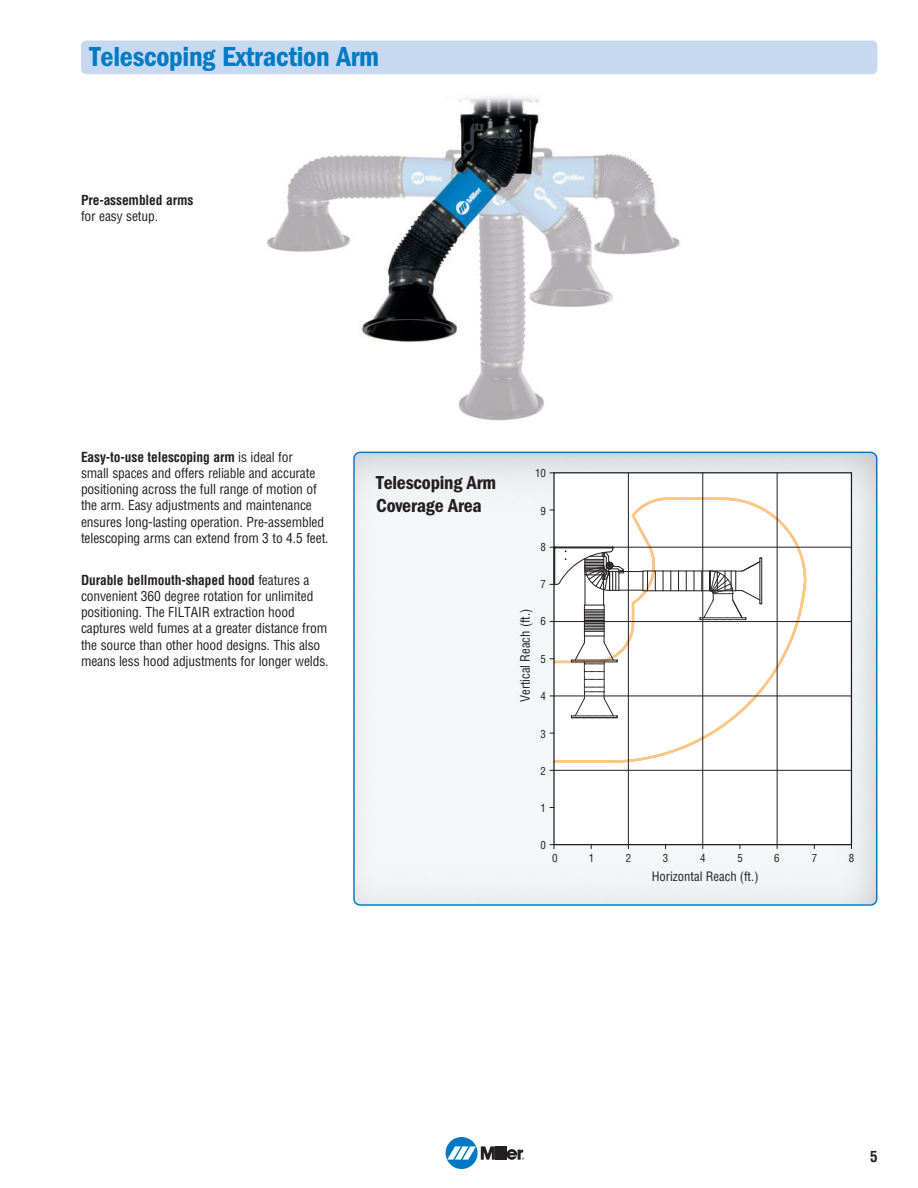
<style>
.page{position:relative;width:918px;height:1188px;background:#fff}
.page>*{position:absolute;margin:0;border:0;box-sizing:border-box;transform-origin:0 0}
.t1{font:28.5px "ITC Franklin Gothic Std Dm Cd";letter-spacing:-.01em;color:#007bc3}
.t2{font:19.5px/22.5px "ITC Franklin Gothic Std Dm Cd";letter-spacing:-.01em;color:#231f20}
.t3{font:700 condensed 15px "Helvetica";color:#231f20}
.t4{font:condensed 13.5px/16.2px "Helvetica";letter-spacing:-.01em;color:#231f20}
.t5{font:700 condensed 13.5px "Helvetica";letter-spacing:-.01em;color:#231f20}
.t6{font:condensed 12.75px "Helvetica";color:#231f20}
.t7{font:condensed 10.8px "Helvetica";color:#231f20}
.s1{font-weight:700}
</style>
<div class="page">
<div style="left:446px;top:1137px;width:32px;height:32px;background:#0079c2;border-radius:50%"></div>
<hr style="left:499px;top:1146px;width:3px;height:14px;background:#231f20">
<hr style="left:503px;top:1146px;width:3px;height:14px;background:#231f20">
<svg style="left:447px;top:1146px;width:52px;height:14px"></svg>
<svg style="left:506px;top:1149px;width:18px;height:11px"></svg>
<svg style="left:353px;top:452px;width:525px;height:454px"></svg>
<img style="left:267px;top:96px;width:413px;height:325px">
<div style="left:554px;top:473px;width:297px;height:372px;background:#fff"></div>
<svg style="left:794px;top:537px;width:14px;height:159px"></svg>
<svg style="left:550px;top:844px;width:5px;height:5px"></svg>
<hr style="left:554px;top:770px;width:297px;height:1px;background:#231f20">
<hr style="left:554px;top:696px;width:297px;height:1px;background:#231f20">
<hr style="left:554px;top:621px;width:297px;height:1px;background:#231f20">
<hr style="left:554px;top:547px;width:297px;height:1px;background:#231f20">
<hr style="left:628px;top:473px;width:1px;height:372px;background:#231f20">
<hr style="left:702px;top:473px;width:1px;height:372px;background:#231f20">
<hr style="left:777px;top:473px;width:1px;height:372px;background:#231f20">
<svg style="left:550px;top:496px;width:244px;height:275px"></svg>
<div style="left:553px;top:472px;width:299px;height:373px;border:1px solid #231f20"></div>
<div style="left:81px;top:40px;width:797px;height:34px;background:#c6d9f0;border-radius:5px"></div>
<h1 class="t1" style="left:90px;top:47px;width:291px">Telescoping Extraction Arm</h1>
<p class="t5" style="left:81px;top:195px;width:114px">Pre-assembled arms</p>
<p class="t4" style="left:81px;top:209px;width:79px">for easy setup.</p>
<p class="t4" style="left:81px;top:450px;width:249px"><span class="s1">Easy-to-use telescoping arm</span> is ideal for<br>small spaces and offers reliable and accurate positioning across the full range of motion of the arm. Easy adjustments and maintenance ensures long-lasting operation. Pre-assembled telescoping arms can extend from 3 to 4.5 feet.</p>
<p class="t4" style="left:81px;top:573px;width:249px"><span class="s1">Durable bellmouth-shaped hood</span> features a convenient 360 degree rotation for unlimited positioning. The FILTAIR extraction hood captures weld fumes at a greater distance from the source than other hood designs. This also means less hood adjustments for longer welds.</p>
<h2 class="t2" style="left:376px;top:473px;width:121px">Telescoping Arm<br>Coverage Area</h2>
<p class="t7" style="left:535px;top:468px;width:12px">10</p>
<p class="t7" style="left:541px;top:506px;width:7px">9</p>
<p class="t7" style="left:541px;top:542px;width:7px">8</p>
<p class="t7" style="left:541px;top:579px;width:7px">7</p>
<p class="t7" style="left:541px;top:616px;width:7px">6</p>
<p class="t7" style="left:541px;top:655px;width:7px">5</p>
<p class="t7" style="left:541px;top:691px;width:7px">4</p>
<p class="t7" style="left:541px;top:729px;width:7px">3</p>
<p class="t7" style="left:541px;top:767px;width:7px">2</p>
<p class="t7" style="left:541px;top:804px;width:7px">1</p>
<p class="t7" style="left:541px;top:841px;width:7px">0</p>
<p class="t6" style="left:520px;top:702px;width:95px;rotate:-90deg">Vertical Reach (ft.)</p>
<p class="t7" style="left:552px;top:854px;width:7px">0</p>
<p class="t7" style="left:589px;top:854px;width:7px">1</p>
<p class="t7" style="left:626px;top:854px;width:7px">2</p>
<p class="t7" style="left:663px;top:854px;width:7px">3</p>
<p class="t7" style="left:700px;top:854px;width:7px">4</p>
<p class="t7" style="left:737px;top:854px;width:7px">5</p>
<p class="t7" style="left:774px;top:854px;width:7px">6</p>
<p class="t7" style="left:812px;top:854px;width:7px">7</p>
<p class="t7" style="left:849px;top:854px;width:7px">8</p>
<p class="t6" style="left:652px;top:871px;width:108px">Horizontal Reach (ft.)</p>
<p class="t3" style="left:870px;top:1151px;width:9px">5</p>
</div>
